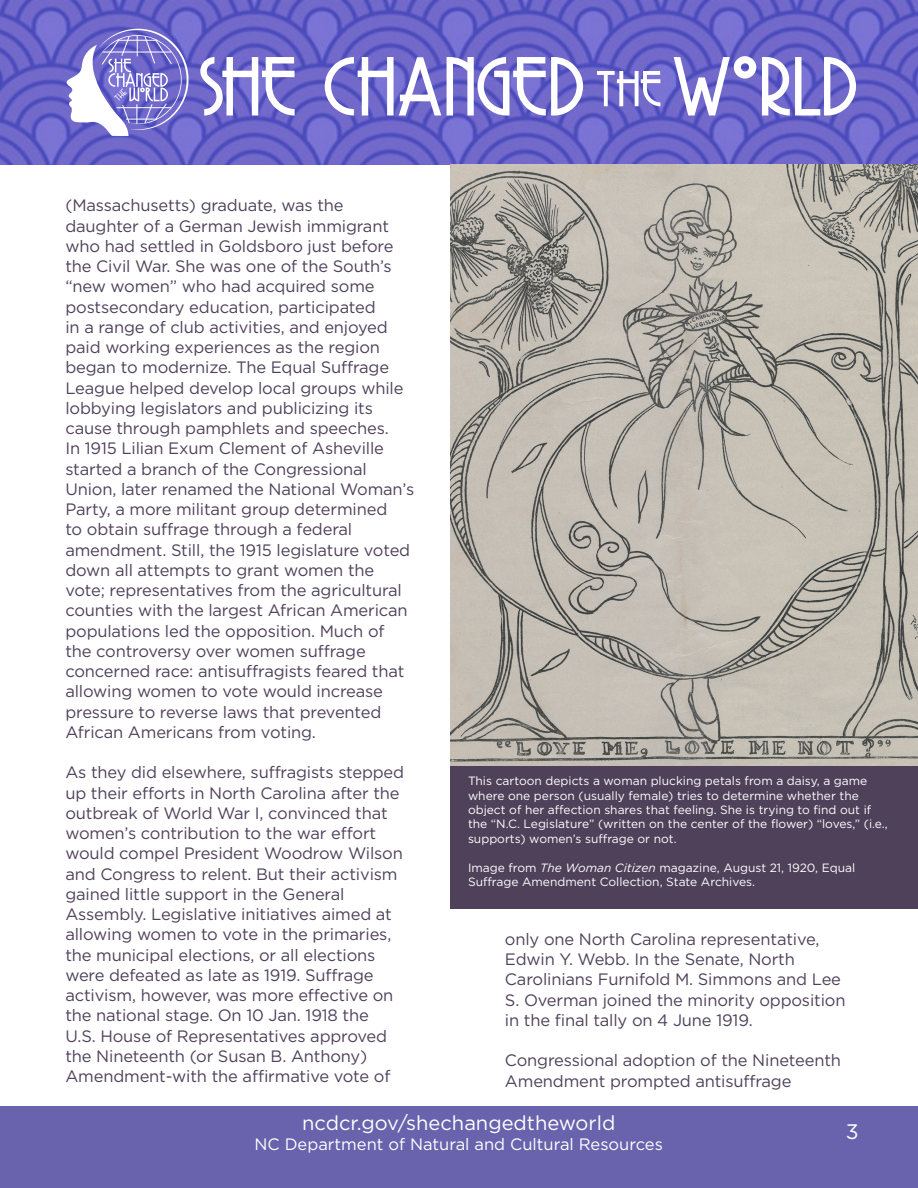
<style>
.page{position:relative;width:918px;height:1188px;background:#fff}
.page>*{position:absolute;margin:0;border:0;box-sizing:border-box;transform-origin:0 0}
.t1{font:21px "Gotham";color:#fff}
.t2{font:20.1px "Gotham";color:#fff}
.t3{font:16.5px/20.2px "Gotham";letter-spacing:-.01em;color:#4f415a}
.t4{font:16.5px "Gotham";color:#fff}
.t5{font:12px/14.4px "Gotham";color:#fff}
.s1{font-style:italic}
</style>
<div class="page">
<img style="left:0;top:0;width:918px;height:165px">
<svg style="left:200px;top:56px;width:656px;height:60px"></svg>
<svg style="left:65px;top:29px;width:124px;height:107px"></svg>
<div style="left:0;top:1107px;width:918px;height:81px;background:#6863ac"></div>
<img style="left:450px;top:165px;width:468px;height:601px">
<div style="left:450px;top:766px;width:468px;height:143px;background:#4f415a"></div>
<p class="t3" style="left:65px;top:195px;width:350px">(Massachusetts) graduate, was the daughter of a German Jewish immigrant who had settled in Goldsboro just before the Civil War. She was one of the South’s “new women” who had acquired some postsecondary education, participated<br>in a range of club activities, and enjoyed paid working experiences as the region began to modernize. The Equal Suffrage League helped develop local groups while lobbying legislators and publicizing its cause through pamphlets and speeches.<br>In 1915 Lilian Exum Clement of Asheville started a branch of the Congressional Union, later renamed the National Woman’s Party, a more militant group determined<br>to obtain suffrage through a federal amendment. Still, the 1915 legislature voted down all attempts to grant women the vote; representatives from the agricultural counties with the largest African American populations led the opposition. Much of the controversy over women suffrage concerned race: antisuffragists feared that allowing women to vote would increase pressure to reverse laws that prevented African Americans from voting.</p>
<p class="t3" style="left:65px;top:762px;width:340px">As they did elsewhere, suffragists stepped up their efforts in North Carolina after the outbreak of World War I, convinced that women’s contribution to the war effort would compel President Woodrow Wilson and Congress to relent. But their activism gained little support in the General Assembly. Legislative initiatives aimed at allowing women to vote in the primaries, the municipal elections, or all elections were defeated as late as 1919. Suffrage activism, however, was more effective on the national stage. On 10 Jan. 1918 the<br>U.S. House of Representatives approved the Nineteenth (or Susan B. Anthony)<br>Amendment-with the affirmative vote of</p>
<p class="t5" style="left:468px;top:774px;width:421px">This cartoon depicts a woman plucking petals from a daisy, a game where one person (usually female) tries to determine whether the object of her affection shares that feeling. She is trying to find out if the “N.C. Legislature” (written on the center of the flower) “loves,” (i.e., supports) women’s suffrage or not.</p>
<p class="t5" style="left:468px;top:860px;width:389px">Image from <span class="s1">The Woman Citizen</span> magazine, August 21, 1920, Equal<br>Suffrage Amendment Collection, State Archives.</p>
<p class="t3" style="left:505px;top:929px;width:342px">only one North Carolina representative, Edwin Y. Webb. In the Senate, North Carolinians Furnifold M. Simmons and Lee S. Overman joined the minority opposition in the final tally on 4 June 1919.</p>
<p class="t3" style="left:505px;top:1050px;width:338px">Congressional adoption of the Nineteenth<br>Amendment prompted antisuffrage</p>
<p class="t2" style="left:302px;top:1110px;width:315px">ncdcr.gov/shechangedtheworld</p>
<p class="t4" style="left:255px;top:1133px;width:410px">NC Department of Natural and Cultural Resources</p>
<p class="t1" style="left:846px;top:1118px;width:14px">3</p>
</div>
